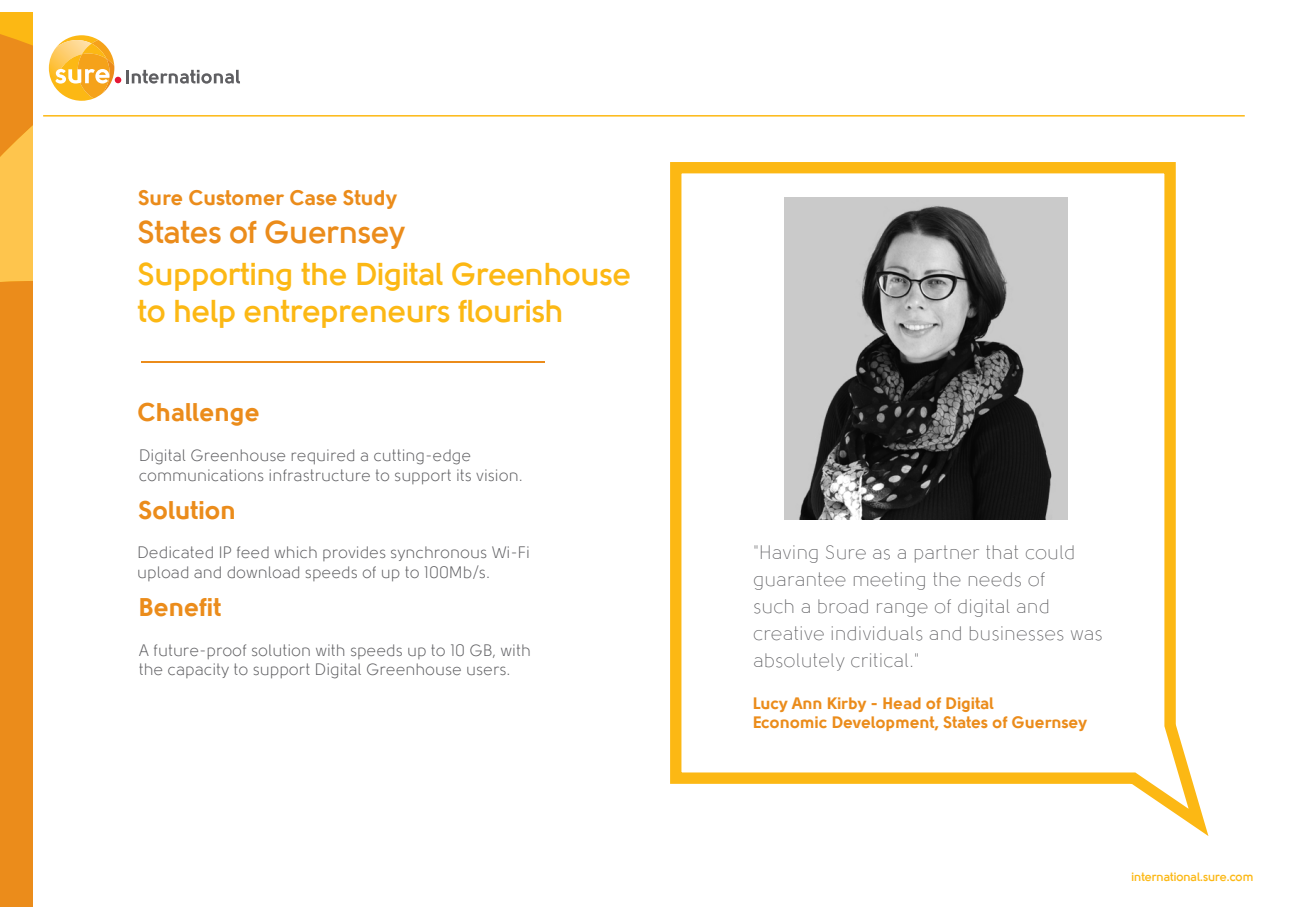
<style>
.page{position:relative;width:1289px;height:919px;background:#fff}
.page>*{position:absolute;margin:0;border:0;box-sizing:border-box;transform-origin:0 0}
.t1{font:700 31.5px/37.5px "Solomon";letter-spacing:-.01em;color:#fcb814}
.t2{font:700 31.5px "Solomon";letter-spacing:-.01em;color:#eb8c1b}
.t3{font:800 25.5px "Solomon";color:#eb8c1b}
.t4{font:800 21px "Solomon";color:#eb8c1b}
.t5{font:300 19.5px/27px "Solomon";color:#5f5f62}
.t6{font:16.5px/19.5px "Solomon";color:#5f5f62}
.t7{font:800 16.5px "Solomon";color:#eb8c1b}
.t8{font:700 12px "Solomon";letter-spacing:-.01em;color:#fcb814}
</style>
<div class="page">
<hr style="left:43px;top:115px;width:1201px;height:1px;background:#fcb814">
<svg style="left:49px;top:35px;width:191px;height:66px"></svg>
<svg style="left:0;top:13px;width:33px;height:893px;background:#ee9622"></svg>
<hr style="left:141px;top:362px;width:404px;height:1px;background:#eb8c1b">
<svg style="left:670px;top:162px;width:539px;height:674px"></svg>
<img style="left:784px;top:197px;width:283px;height:322px">
<p class="t4" style="left:138px;top:188px;width:260px">Sure Customer Case Study</p>
<p class="t2" style="left:138px;top:216px;width:269px">States of Guernsey</p>
<p class="t1" style="left:138px;top:256px;width:495px">Supporting the Digital Greenhouse to help entrepreneurs flourish</p>
<p class="t3" style="left:138px;top:399px;width:124px">Challenge</p>
<p class="t6" style="left:139px;top:446px;width:385px">Digital Greenhouse required a cutting-edge communications infrastructure to support its vision.</p>
<p class="t3" style="left:139px;top:497px;width:99px">Solution</p>
<p class="t6" style="left:137px;top:543px;width:394px">Dedicated IP feed which provides synchronous Wi-Fi upload and download speeds of up to 100Mb/s.</p>
<p class="t3" style="left:139px;top:595px;width:84px">Benefit</p>
<p class="t6" style="left:139px;top:640px;width:393px">A future-proof solution with speeds up to 10 GB, with the capacity to support Digital Greenhouse users.</p>
<p class="t5" style="left:753px;top:539px;width:351px">"Having Sure as a partner that could guarantee meeting the needs of<br>such a broad range of digital and creative individuals and businesses was absolutely critical."</p>
<p class="t7" style="left:753px;top:694px;width:242px">Lucy Ann Kirby - Head of Digital</p>
<p class="t7" style="left:753px;top:714px;width:336px">Economic Development, States of Guernsey</p>
<p class="t8" style="left:1131px;top:870px;width:124px">international.sure.com</p>
</div>
